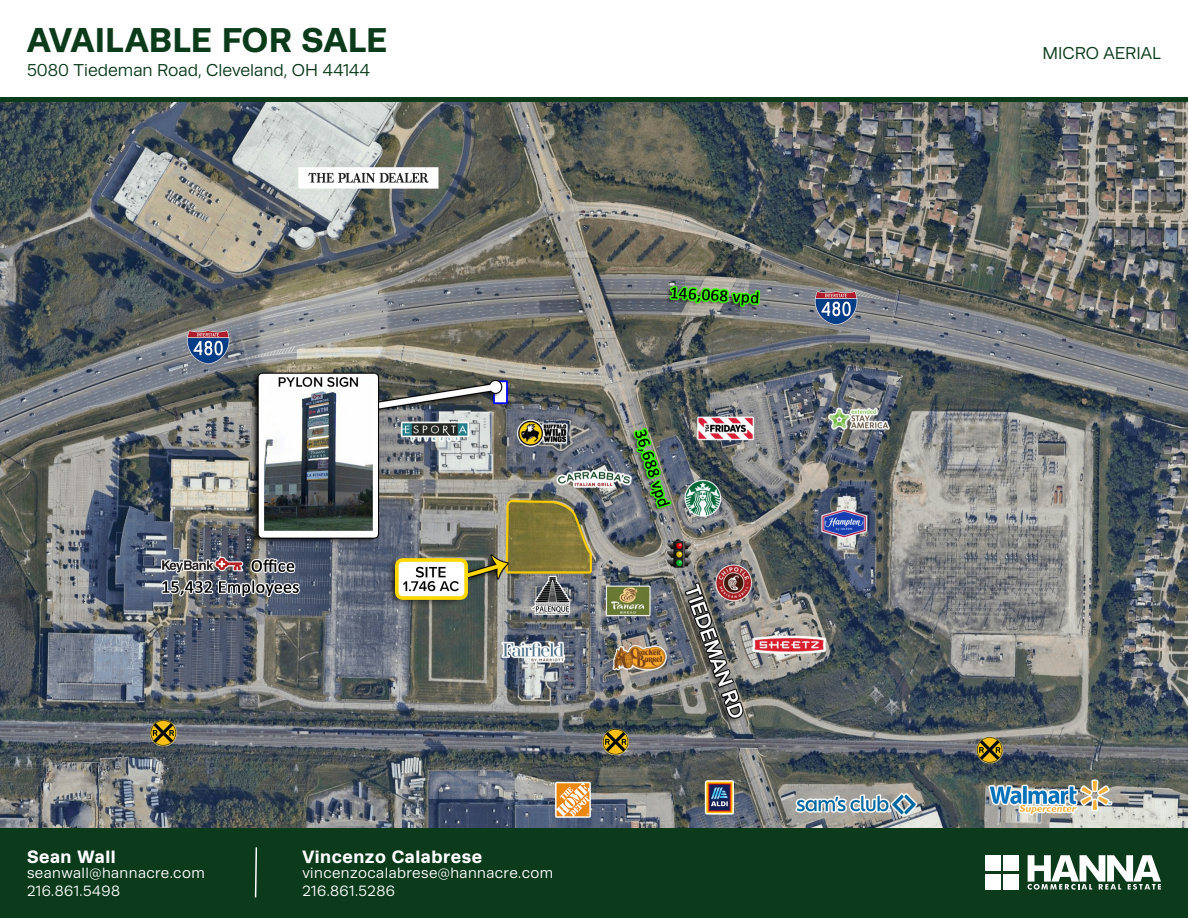
<style>
.page{position:relative;width:1188px;height:918px;background:#fff}
.page>*{position:absolute;margin:0;border:0;box-sizing:border-box;transform-origin:0 0}
.t1{font:700 34.65px "Runda";letter-spacing:.005em;color:#0b3b1b}
.t2{font:700 18px "Runda";letter-spacing:.03em;color:#fff}
.t3{font:17.4px "Runda";color:#0b3b1b}
.t4{font:15px/18px "Runda";letter-spacing:.03em;color:#fff}
</style>
<div class="page">
<img style="left:0;top:102px;width:1188px;height:726px">
<div style="left:0;top:828px;width:1188px;height:90px;background:#0b3b1b"></div>
<svg style="left:1027px;top:855px;width:134px;height:35px"></svg>
<div style="left:985px;top:855px;width:15px;height:16px;background:#fff"></div>
<div style="left:1004px;top:855px;width:15px;height:16px;background:#fff"></div>
<div style="left:985px;top:874px;width:15px;height:16px;background:#fff"></div>
<div style="left:1004px;top:874px;width:15px;height:16px;background:#fff"></div>
<svg style="left:254px;top:847px;width:4px;height:51px"></svg>
<div style="left:0;top:97px;width:1188px;height:5px;background:#0b3b1b"></div>
<h1 class="t1" style="left:27px;top:20px;width:362px">AVAILABLE FOR SALE</h1>
<p class="t3" style="left:27px;top:60px;width:345px">5080 Tiedeman Road, Cleveland, OH 44144</p>
<p class="t2" style="left:27px;top:846px;width:90px">Sean Wall</p>
<p class="t4" style="left:27px;top:864px;width:179px">seanwall@hannacre.com<br>216.861.5498</p>
<p class="t2" style="left:302px;top:846px;width:181px">Vincenzo Calabrese</p>
<p class="t4" style="left:302px;top:864px;width:252px">vincenzocalabrese@hannacre.com<br>216.861.5286</p>
<p class="t3" style="left:1043px;top:43px;width:120px">MICRO AERIAL</p>
</div>
